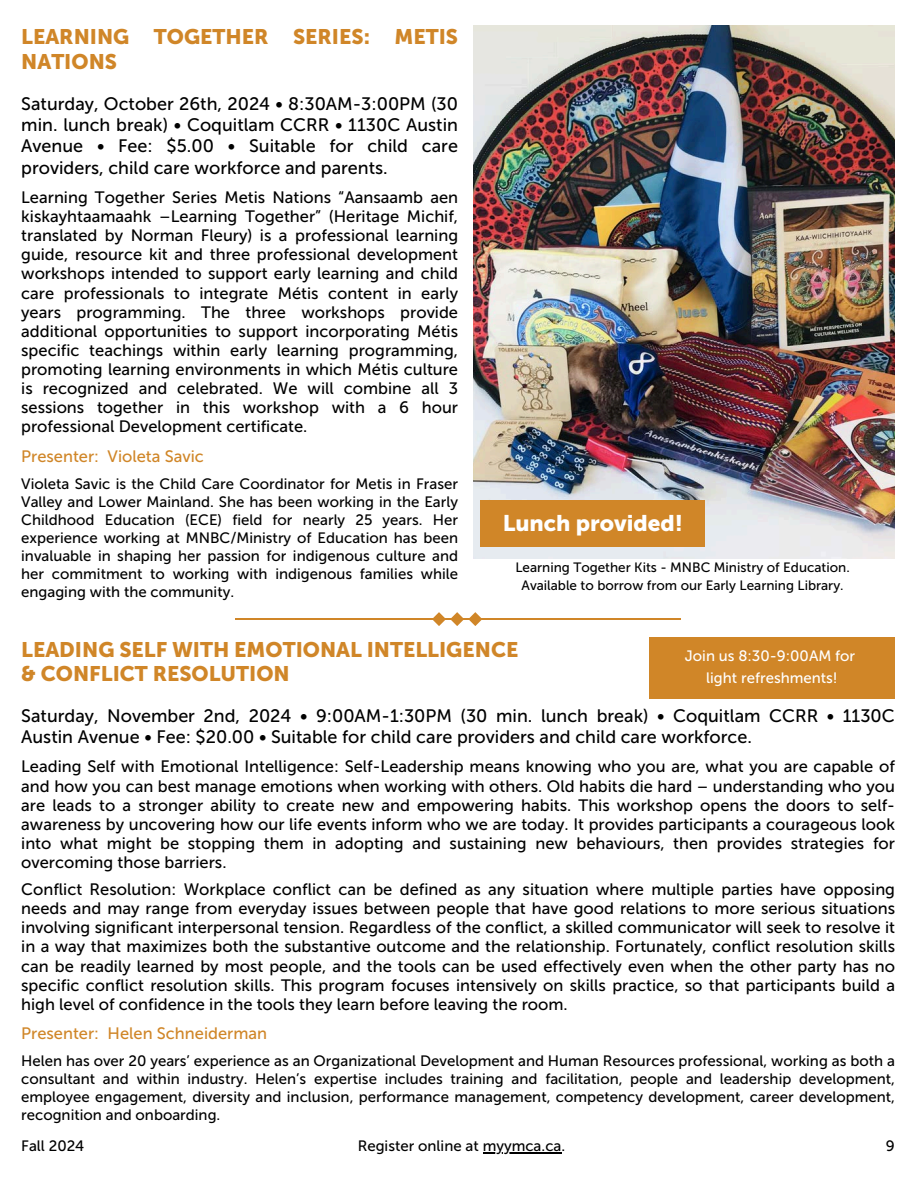
<style>
.page{position:relative;width:918px;height:1188px;background:#fff}
.page>*{position:absolute;margin:0;border:0;box-sizing:border-box;transform-origin:0 0}
.t1{font:22.5px "Museo Sans 900";color:#fff}
.t2{font:21px/24.8px "Museo Sans 900";color:#d08628}
.t3{font:18px/21.3px "Museo Sans 500";color:#000}
.t4{font:16.5px/19.2px "Museo Sans 500";color:#000;text-align:justify}
.t5{font:16.5px "Museo Sans 500";color:#d08628}
.t6{font:15px/18px "Museo Sans 500";color:#000;text-align:justify}
.t7{font:15px "Museo Sans 500";color:#fff}
.t8{font:13.5px/18px "Museo Sans 500";color:#000;text-align:center}
</style>
<div class="page">
<hr style="left:483px;top:1153px;width:78px;height:1px;background:#000">
<hr style="left:235px;top:618px;width:446px;height:2px;background:#d08628">
<svg style="left:433px;top:612px;width:49px;height:14px"></svg>
<div style="left:649px;top:638px;width:246px;height:61px;background:#d08628"></div>
<img style="left:474px;top:25px;width:421px;height:534px">
<div style="left:481px;top:500px;width:224px;height:47px;background:#d08628"></div>
<h3 class="t2" style="left:21px;top:25px;width:438px">LEARNING TOGETHER SERIES: METIS<br>NATIONS</h3>
<h3 class="t3" style="left:21px;top:93px;width:438px;text-align:justify">Saturday, October 26th, 2024 • 8:30AM-3:00PM (30 min. lunch break) • Coquitlam CCRR • 1130C Austin Avenue • Fee: $5.00 • Suitable for child care providers, child care workforce and parents.</h3>
<h3 class="t4" style="left:21px;top:188px;width:438px">Learning Together Series Metis Nations “Aansaamb aen kiskayhtaamaahk –Learning Together” (Heritage Michif, translated by Norman Fleury) is a professional learning guide, resource kit and three professional development workshops intended to support early learning and child care professionals to integrate Métis content in early years programming. The three workshops provide additional opportunities to support incorporating Métis specific teachings within early learning programming, promoting learning environments in which Métis culture is recognized and celebrated. We will combine all 3 sessions together in this workshop with a 6 hour professional Development certificate.</h3>
<p class="t5" style="left:21px;top:446px;width:184px">Presenter: Violeta Savic</p>
<p class="t6" style="left:21px;top:475px;width:438px">Violeta Savic is the Child Care Coordinator for Metis in Fraser Valley and Lower Mainland. She has been working in the Early Childhood Education (ECE) field for nearly 25 years. Her experience working at MNBC/Ministry of Education has been invaluable in shaping her passion for indigenous culture and her commitment to working with indigenous families while engaging with the community.</p>
<p class="t1" style="left:503px;top:510px;width:182px">Lunch provided!</p>
<p class="t8" style="left:515px;top:559px;width:336px">Learning Together Kits - MNBC Ministry of Education.<br>Available to borrow from our Early Learning Library.</p>
<p class="t2" style="left:21px;top:637px;width:499px">LEADING SELF WITH EMOTIONAL INTELLIGENCE &amp; CONFLICT RESOLUTION</p>
<p class="t3" style="left:21px;top:705px;width:875px">Saturday, November 2nd, 2024 • 9:00AM-1:30PM (30 min. lunch break) • Coquitlam CCRR • 1130C<br>Austin Avenue • Fee: $20.00 • Suitable for child care providers and child care workforce.</p>
<h2 class="t4" style="left:21px;top:757px;width:875px">Leading Self with Emotional Intelligence: Self-Leadership means knowing who you are, what you are capable of and how you can best manage emotions when working with others. Old habits die hard – understanding who you are leads to a stronger ability to create new and empowering habits. This workshop opens the doors to self&shy;awareness by uncovering how our life events inform who we are today. It provides participants a courageous look into what might be stopping them in adopting and sustaining new behaviours, then provides strategies for overcoming those barriers.</h2>
<p class="t4" style="left:21px;top:880px;width:875px">Conflict Resolution: Workplace conflict can be defined as any situation where multiple parties have opposing needs and may range from everyday issues between people that have good relations to more serious situations involving significant interpersonal tension. Regardless of the conflict, a skilled communicator will seek to resolve it in a way that maximizes both the substantive outcome and the relationship. Fortunately, conflict resolution skills can be readily learned by most people, and the tools can be used effectively even when the other party has no specific conflict resolution skills. This program focuses intensively on skills practice, so that participants build a high level of confidence in the tools they learn before leaving the room.</p>
<p class="t5" style="left:21px;top:1024px;width:247px">Presenter: Helen Schneiderman</p>
<p class="t6" style="left:21px;top:1052px;width:875px">Helen has over 20 years’ experience as an Organizational Development and Human Resources professional, working as both a consultant and within industry. Helen’s expertise includes training and facilitation, people and leadership development, employee engagement, diversity and inclusion, performance management, competency development, career development, recognition and onboarding.</p>
<h1 class="t7" style="left:685px;top:647px;width:172px">Join us 8:30-9:00AM for</h1>
<h3 class="t7" style="left:706px;top:669px;width:133px">light refreshments!</h3>
<h3 class="t6" style="left:21px;top:1137px;width:65px">Fall 2024</h3>
<h3 class="t6" style="left:358px;top:1137px;width:209px">Register online at myymca.ca.</h3>
<h1 class="t6" style="left:886px;top:1137px;width:10px">9</h1>
</div>
